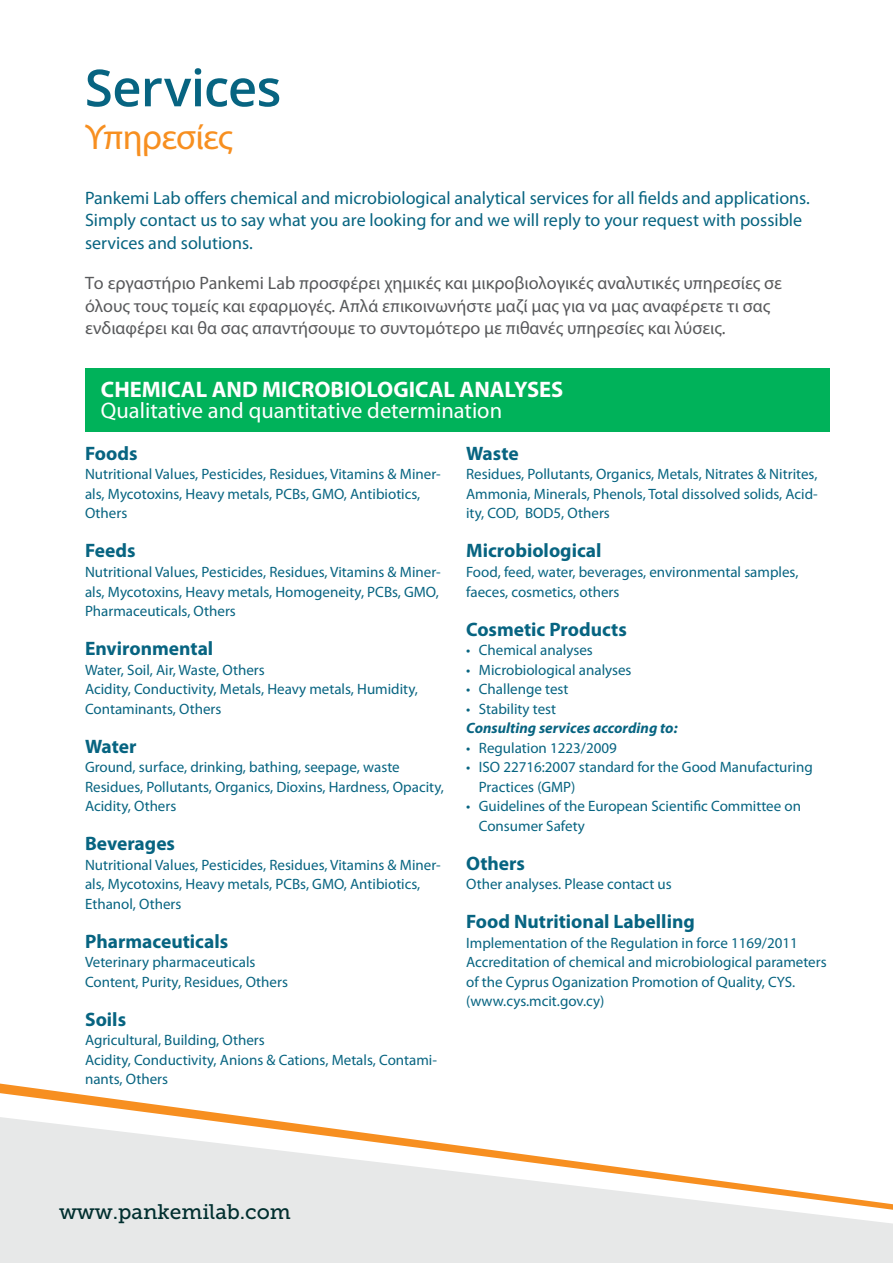
<style>
.page{position:relative;width:893px;height:1263px;background:#fff}
.page>*{position:absolute;margin:0;border:0;box-sizing:border-box;transform-origin:0 0}
.t1{font:600 51px "Open Sans";letter-spacing:-.015em;color:#076481}
.t2{font:36px "Myriad Pro";letter-spacing:-.025em;color:#f78f20}
.t3{font:22.5px "Myriad Pro";color:#fff}
.t4{font:700 22.5px "Myriad Pro";color:#fff}
.t5{font:21px "Museo Slab 500";color:#012f2f}
.t6{font:700 19.5px "Myriad Pro";color:#076481}
.t7{font:18px/22.5px "Myriad Pro";color:#58595b}
.t8{font:18px/22.5px "Myriad Pro";color:#076481}
.t9{font:15px/19.5px "Myriad Pro";color:#076481}
.t10{font:italic 700 15px "Myriad Pro";color:#076481}
</style>
<div class="page">
<div style="left:0;top:1210px;width:893px;height:53px;background:#e7e8e8"></div>
<svg style="left:0;top:1083px;width:893px;height:127px"></svg>
<div style="left:85px;top:368px;width:744px;height:63px;background:#00b25a"></div>
<h1 class="t1" style="left:85px;top:53px;width:198px">Services</h1>
<h2 class="t2" style="left:85px;top:115px;width:150px">Υπηρεσίες</h2>
<p class="t8" style="left:85px;top:186px;width:726px">Pankemi Lab offers chemical and microbiological analytical services for all fields and applications.<br>Simply contact us to say what you are looking for and we will reply to your request with possible services and solutions.</p>
<p class="t7" style="left:85px;top:272px;width:699px">Το εργαστήριο Pankemi Lab προσφέρει χημικές και μικροβιολογικές αναλυτικές υπηρεσίες σε όλους τους τομείς και εφαρμογές. Απλά επικοινωνήστε μαζί μας για να μας αναφέρετε τι σας ενδιαφέρει και θα σας απαντήσουμε το συντομότερο με πιθανές υπηρεσίες και λύσεις.</p>
<h3 class="t4" style="left:101px;top:375px;width:464px">CHEMICAL AND MICROBIOLOGICAL ANALYSES</h3>
<h3 class="t3" style="left:101px;top:397px;width:403px">Qualitative and quantitative determination</h3>
<h3 class="t6" style="left:85px;top:441px;width:54px">Foods</h3>
<p class="t9" style="left:85px;top:464px;width:357px">Nutritional Values, Pesticides, Residues, Vitamins &amp; Miner&shy;als, Mycotoxins, Heavy metals, PCBs, GMO, Antibiotics,<br>Others</p>
<h3 class="t6" style="left:85px;top:538px;width:52px">Feeds</h3>
<p class="t9" style="left:85px;top:562px;width:357px">Nutritional Values, Pesticides, Residues, Vitamins &amp; Miner&shy;als, Mycotoxins, Heavy metals, Homogeneity, PCBs, GMO,<br>Pharmaceuticals, Others</p>
<h3 class="t6" style="left:85px;top:636px;width:130px">Environmental</h3>
<p class="t9" style="left:85px;top:659px;width:334px">Water, Soil, Air, Waste, Others<br>Acidity, Conductivity, Metals, Heavy metals, Humidity,<br>Contaminants, Others</p>
<h3 class="t6" style="left:85px;top:733px;width:53px">Water</h3>
<p class="t9" style="left:85px;top:757px;width:360px">Ground, surface, drinking, bathing, seepage, waste<br>Residues, Pollutants, Organics, Dioxins, Hardness, Opacity,<br>Acidity, Others</p>
<h3 class="t6" style="left:85px;top:831px;width:92px">Beverages</h3>
<p class="t9" style="left:85px;top:854px;width:357px">Nutritional Values, Pesticides, Residues, Vitamins &amp; Miner&shy;als, Mycotoxins, Heavy metals, PCBs, GMO, Antibiotics,<br>Ethanol, Others</p>
<h3 class="t6" style="left:85px;top:928px;width:145px">Pharmaceuticals</h3>
<p class="t9" style="left:85px;top:952px;width:204px">Veterinary pharmaceuticals<br>Content, Purity, Residues, Others</p>
<h3 class="t6" style="left:85px;top:1006px;width:43px">Soils</h3>
<p class="t9" style="left:85px;top:1030px;width:353px">Agricultural, Building, Others<br>Acidity, Conductivity, Anions &amp; Cations, Metals, Contami&shy;nants, Others</p>
<h3 class="t6" style="left:466px;top:441px;width:54px">Waste</h3>
<p class="t9" style="left:466px;top:464px;width:353px;text-align:justify">Residues, Pollutants, Organics, Metals, Nitrates &amp; Nitrites, Ammonia, Minerals, Phenols, Total dissolved solids, Acid&shy;ity, COD, BOD5, Others</p>
<h3 class="t6" style="left:466px;top:538px;width:137px">Microbiological</h3>
<p class="t9" style="left:466px;top:562px;width:334px">Food, feed, water, beverages, environmental samples, faeces, cosmetics, others</p>
<h3 class="t6" style="left:466px;top:616px;width:162px">Cosmetic Products</h3>
<p class="t9" style="left:466px;top:640px;width:128px">• Chemical analyses</p>
<p class="t9" style="left:466px;top:659px;width:167px">• Microbiological analyses</p>
<p class="t9" style="left:466px;top:679px;width:104px">• Challenge test</p>
<p class="t9" style="left:466px;top:698px;width:92px">• Stability test</p>
<p class="t10" style="left:466px;top:718px;width:213px">Consulting services according to:</p>
<p class="t9" style="left:466px;top:737px;width:152px">• Regulation 1223/2009</p>
<p class="t9" style="left:479px;top:757px;width:335px;text-indent:-13px">• ISO 22716:2007 standard for the Good Manufacturing<br>Practices (GMP)</p>
<p class="t9" style="left:479px;top:796px;width:324px;text-indent:-13px">• Guidelines of the European Scientific Committee on<br>Consumer Safety</p>
<h3 class="t6" style="left:466px;top:850px;width:60px">Others</h3>
<p class="t9" style="left:466px;top:874px;width:207px">Other analyses. Please contact us</p>
<h3 class="t6" style="left:466px;top:909px;width:230px">Food Nutritional Labelling</h3>
<p class="t9" style="left:466px;top:932px;width:362px">Implementation of the Regulation in force 1169/2011<br>Accreditation of chemical and microbiological parameters of the Cyprus Oganization Promotion of Quality, CYS. (www.cys.mcit.gov.cy)</p>
<h3 class="t5" style="left:59px;top:1200px;width:233px">www.pankemilab.com</h3>
</div>
